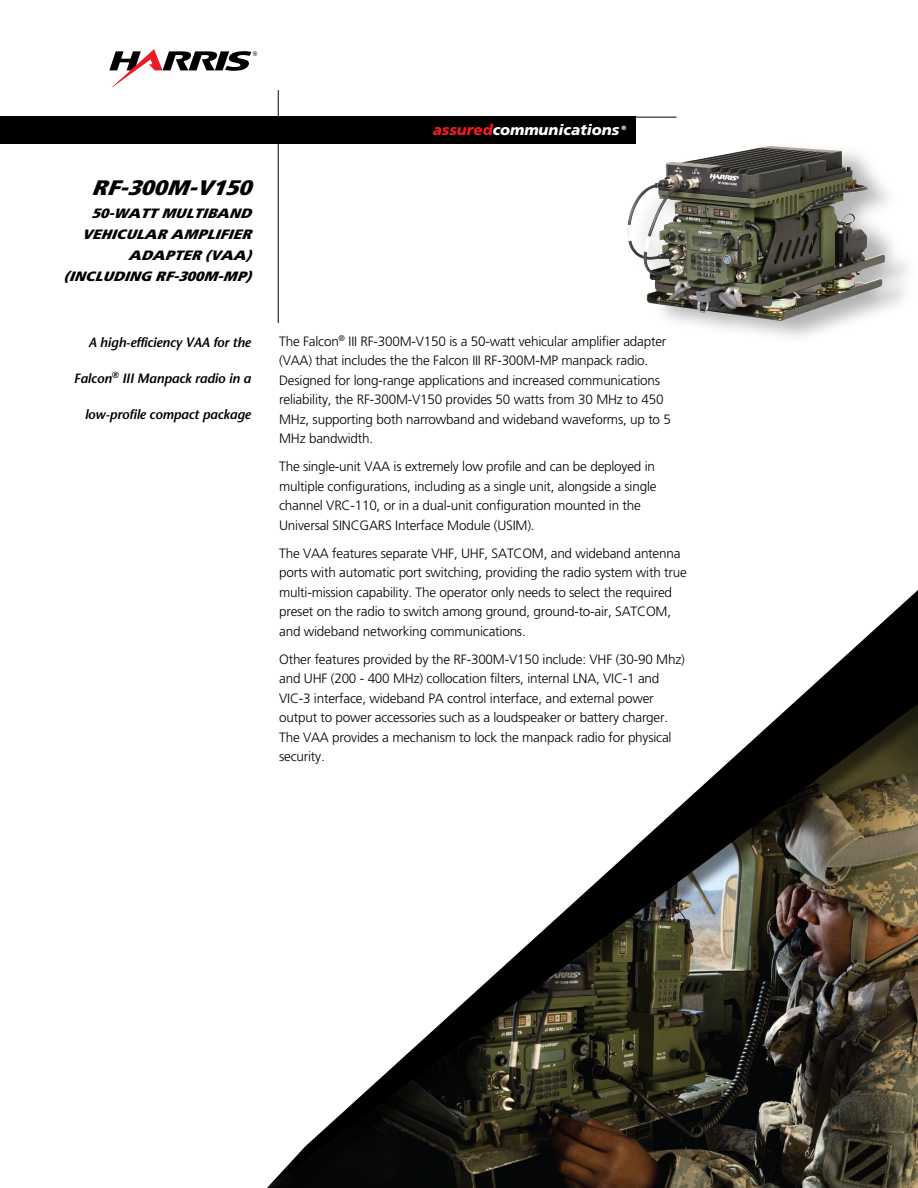
<style>
.page{position:relative;width:918px;height:1188px;background:#fff}
.page>*{position:absolute;margin:0;border:0;box-sizing:border-box;transform-origin:0 0}
.t1{font:900 21px "Harris Headline";color:#000}
.t2{font:italic 900 15px "Frutiger";color:#fff}
.body_text{font:300 13.5px/19.5px "Frutiger";letter-spacing:-.015em;color:#000}
.body_text-2{font:italic 600 13.5px "Stone Sans";letter-spacing:-.015em;color:#000}
.t3{font:900 13.5px/21px "Harris Headline";color:#000;text-align:right}
.t4{font:italic 900 6.15px "Frutiger";color:#fff}
.s1{color:#ed1c24}
</style>
<div class="page">
<svg style="left:109px;top:49px;width:148px;height:39px"></svg>
<hr style="left:2px;top:117px;width:674px;height:1px;background:#000">
<div style="left:0;top:117px;width:636px;height:27px;background:#000"></div>
<hr style="left:278px;top:90px;width:1px;height:233px;background:#000">
<svg style="left:267px;top:590px;width:651px;height:598px"></svg>
<div style="left:630px;top:140px;width:288px;height:227px;background:#000;opacity:.3"></div>
<img style="left:627px;top:146px;width:258px;height:175px">
<p class="t1" style="left:91px;top:175px;width:161px">RF-300M-V150</p>
<p class="t3" style="left:92px;top:202px;width:161px">50-WATT MULTIBAND</p>
<p class="t3" style="left:82px;top:223px;width:171px">VEHICULAR AMPLIFIER<br>ADAPTER (VAA)</p>
<p class="t3" style="left:64px;top:265px;width:189px">(INCLUDING RF-300M-MP)</p>
<p class="body_text-2" style="left:88px;top:334px;width:164px">A high-efficiency VAA for the</p>
<p class="body_text-2" style="left:74px;top:370px;width:179px">Falcon<sup>®</sup> III Manpack radio in a</p>
<p class="body_text-2" style="left:85px;top:406px;width:168px">low-profile compact package</p>
<p class="t2" style="left:433px;top:121px;width:188px"><span class="s1">assured</span>communications</p>
<p class="t4" style="left:622px;top:124px;width:6px">®</p>
<p class="body_text" style="left:279px;top:331px;width:393px">The Falcon<sup>®</sup> III RF-300M-V150 is a 50-watt vehicular amplifier adapter (VAA) that includes the the Falcon III RF-300M-MP manpack radio.<br>Designed for long-range applications and increased communications reliability, the RF-300M-V150 provides 50 watts from 30 MHz to 450<br>MHz, supporting both narrowband and wideband waveforms, up to 5<br>MHz bandwidth.</p>
<p class="body_text" style="left:279px;top:457px;width:379px">The single-unit VAA is extremely low profile and can be deployed in multiple configurations, including as a single unit, alongside a single channel VRC-110, or in a dual-unit configuration mounted in the Universal SINCGARS Interface Module (USIM).</p>
<p class="body_text" style="left:279px;top:544px;width:409px">The VAA features separate VHF, UHF, SATCOM, and wideband antenna ports with automatic port switching, providing the radio system with true multi-mission capability. The operator only needs to select the required preset on the radio to switch among ground, ground-to-air, SATCOM, and wideband networking communications.</p>
<p class="body_text" style="left:279px;top:650px;width:407px">Other features provided by the RF-300M-V150 include: VHF (30-90 Mhz) and UHF (200 - 400 MHz) collocation filters, internal LNA, VIC-1 and VIC-3 interface, wideband PA control interface, and external power output to power accessories such as a loudspeaker or battery charger.<br>The VAA provides a mechanism to lock the manpack radio for physical security.</p>
</div>
